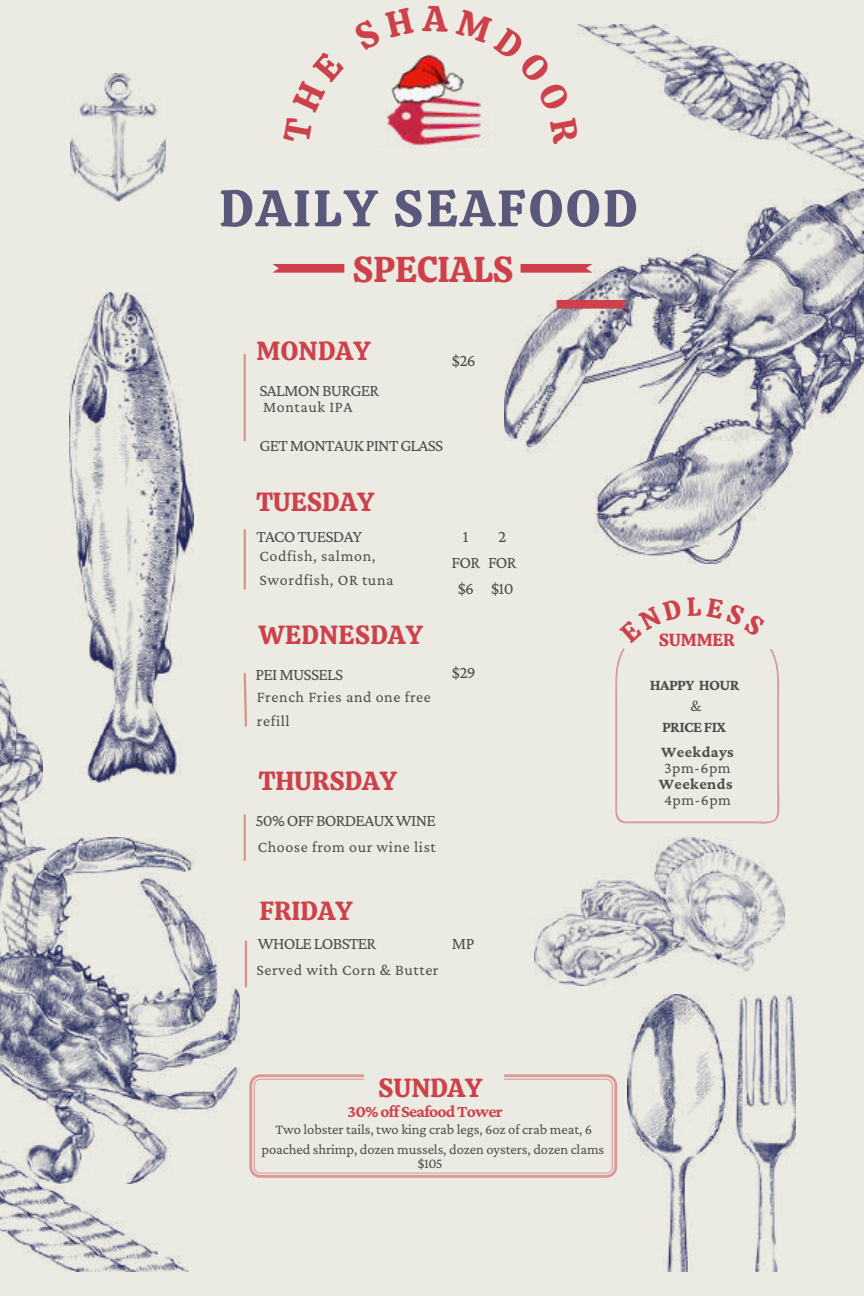
<style>
.page{position:relative;width:864px;height:1296px;background:#ebebe3}
.page>*{position:absolute;margin:0;border:0;box-sizing:border-box;transform-origin:0 0}
.t1{font:51.6px "Calistoga";letter-spacing:.055em;color:#5a597b}
.t2{font:35.7px "Calistoga";color:#ce414a}
.t3{font:26.1px "Calistoga";letter-spacing:.005em;color:#ce414a}
.t4{font:17.4px/26.1px "Crimson Pro";letter-spacing:-.04em;color:#4d4d4d;text-align:center}
.t5{font:700 17.4px "Crimson Pro";letter-spacing:-.045em;color:#ce414a}
.t6{font:17.4px "Calistoga";color:#ce414a}
.t7{font:15.9px/24px "Crimson Pro";letter-spacing:.04em;color:#4d4d4d}
.t8{font:700 15.9px "Crimson Pro";letter-spacing:-.04em;color:#4d4d4d}
.t9{font:700 15.9px "Crimson Pro";letter-spacing:.025em;color:#4d4d4d}
.t10{font:14.4px/19.5px "Crimson Pro";letter-spacing:-.005em;color:#4d4d4d;text-align:center}
</style>
<div class="page">
<img style="left:627px;top:994px;width:169px;height:277px">
<img style="left:505px;top:188px;width:359px;height:376px">
<img style="left:0;top:678px;width:42px;height:159px">
<svg style="left:249px;top:1074px;width:369px;height:104px"></svg>
<img style="left:0;top:837px;width:240px;height:313px">
<img style="left:0;top:1150px;width:188px;height:122px">
<img style="left:580px;top:24px;width:284px;height:162px">
<img style="left:71px;top:73px;width:94px;height:128px">
<img style="left:534px;top:837px;width:250px;height:149px">
<hr style="left:244px;top:355px;width:2px;height:85px;background:#da9487">
<hr style="left:244px;top:530px;width:2px;height:59px;background:#da9487">
<svg style="left:243px;top:673px;width:4px;height:54px"></svg>
<hr style="left:244px;top:815px;width:2px;height:45px;background:#da9487">
<img style="left:70px;top:292px;width:124px;height:491px">
<svg style="left:272px;top:264px;width:72px;height:9px"></svg>
<svg style="left:521px;top:264px;width:70px;height:9px"></svg>
<hr style="left:245px;top:941px;width:2px;height:45px;background:#da9487">
<img style="left:386px;top:116px;width:92px;height:32px">
<img style="left:386px;top:54px;width:69px;height:62px">
<svg style="left:557px;top:300px;width:70px;height:9px"></svg>
<svg style="left:615px;top:648px;width:165px;height:176px"></svg>
<svg style="left:455px;top:24px;width:125px;height:120px"></svg>
<h1 class="t1" style="left:219px;top:175px;width:420px">DAILY SEAFOOD</h1>
<h2 class="t2" style="left:352px;top:246px;width:163px">SPECIALS</h2>
<h3 class="t3" style="left:256px;top:334px;width:116px">MONDAY</h3>
<p class="t4" style="left:260px;top:377px;width:121px">SALMONBURGER</p>
<p class="t7" style="left:263px;top:395px;width:91px">Montauk IPA</p>
<p class="t4" style="left:452px;top:347px;width:25px">$26</p>
<p class="t4" style="left:260px;top:432px;width:185px">GETMONTAUKPINTGLASS</p>
<h3 class="t3" style="left:256px;top:485px;width:119px">TUESDAY</h3>
<p class="t4" style="left:256px;top:523px;width:107px">TACOTUESDAY</p>
<p class="t4" style="left:488px;top:523px;width:30px">2<br>FOR $10</p>
<p class="t4" style="left:452px;top:523px;width:30px">1<br>FOR $6</p>
<p class="t7" style="left:260px;top:544px;width:136px">Codfish, salmon,<br>Swordfish, OR tuna</p>
<h3 class="t3" style="left:259px;top:618px;width:166px">WEDNESDAY</h3>
<p class="t4" style="left:255px;top:661px;width:89px">PEIMUSSELS</p>
<p class="t7" style="left:257px;top:685px;width:176px">French Fries and one free refill</p>
<p class="t4" style="left:452px;top:659px;width:25px">$29</p>
<h3 class="t3" style="left:259px;top:764px;width:140px">THURSDAY</h3>
<p class="t4" style="left:255px;top:807px;width:182px">50%OFFBORDEAUXWINE</p>
<p class="t7" style="left:258px;top:834px;width:180px">Choose from our wine list</p>
<h3 class="t3" style="left:260px;top:894px;width:95px">FRIDAY</h3>
<p class="t4" style="left:258px;top:930px;width:120px">WHOLELOBSTER</p>
<p class="t7" style="left:256px;top:958px;width:184px">Served with Corn &amp; Butter</p>
<p class="t4" style="left:452px;top:930px;width:24px">MP</p>
<p class="t6" style="left:659px;top:628px;width:77px">SUMMER</p>
<p class="t8" style="left:650px;top:676px;width:91px">HAPPY HOUR</p>
<p class="t7" style="left:690px;top:694px;width:13px">&amp;</p>
<p class="t8" style="left:662px;top:717px;width:65px">PRICEFIX</p>
<p class="t9" style="left:661px;top:743px;width:74px">Weekdays</p>
<p class="t7" style="left:664px;top:756px;width:68px">3pm-6pm</p>
<p class="t9" style="left:659px;top:775px;width:75px">Weekends</p>
<p class="t7" style="left:664px;top:788px;width:68px">4pm-6pm</p>
<h3 class="t3" style="left:378px;top:1071px;width:106px">SUNDAY</h3>
<p class="t5" style="left:348px;top:1101px;width:157px">30%offSeafoodTower</p>
<p class="t10" style="left:262px;top:1120px;width:344px">Two lobster tails, two king crab legs, 6oz of crab meat, 6 poached shrimp, dozen mussels, dozen oysters, dozen clams</p>
<p class="t10" style="left:418px;top:1153px;width:26px">$105</p>
</div>
